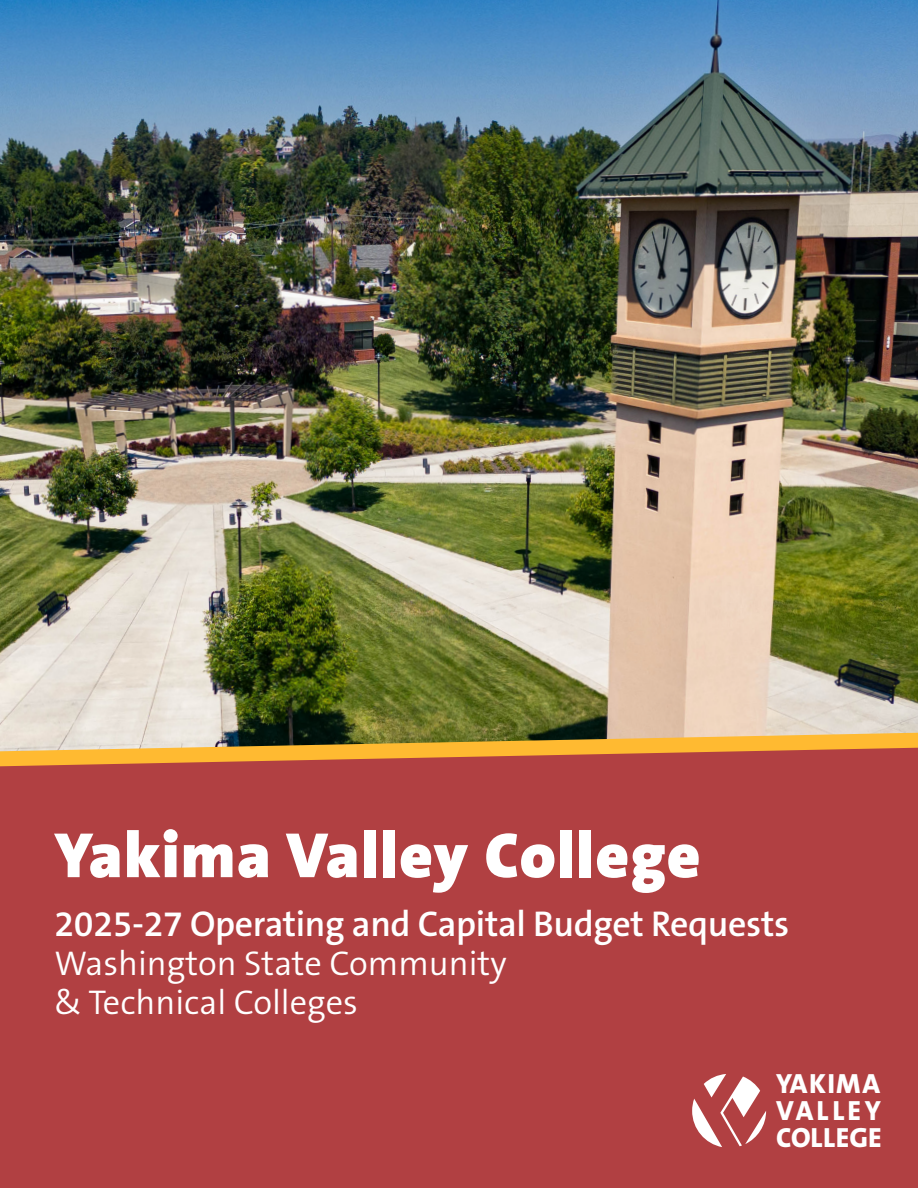
<style>
.page{position:relative;width:918px;height:1188px;background:#fff}
.page>*{position:absolute;margin:0;border:0;box-sizing:border-box;transform-origin:0 0}
.t1{font:900 64.5px "The Sans B W9";letter-spacing:.02em;color:#fff}
.t2{font:600 36px "The Sans B W6";letter-spacing:-.01em;color:#fff}
.t3{font:300 34.5px/39px "The Sans B W4";color:#fff}
.t4{font:800 27.9px/27px "The Sans B W8";letter-spacing:.04em;color:#fff;text-align:justify}
</style>
<div class="page">
<img style="left:0;top:0;width:918px;height:733px">
<svg style="left:0;top:733px;width:918px;height:15px;background:#bfa35c"></svg>
<div style="left:0;top:748px;width:918px;height:440px;background:#b14042"></div>
<svg style="left:692px;top:1074px;width:74px;height:73px"></svg>
<h1 class="t1" style="left:54px;top:814px;width:648px">Yakima Valley College</h1>
<h1 class="t2" style="left:54px;top:901px;width:736px">2025-27 Operating and Capital Budget Requests</h1>
<h1 class="t3" style="left:54px;top:944px;width:454px">Washington State Community &amp; Technical Colleges</h1>
<p class="t4" style="left:776px;top:1070px;width:107px">YAKIMA VALLEY COLLEGE</p>
</div>
